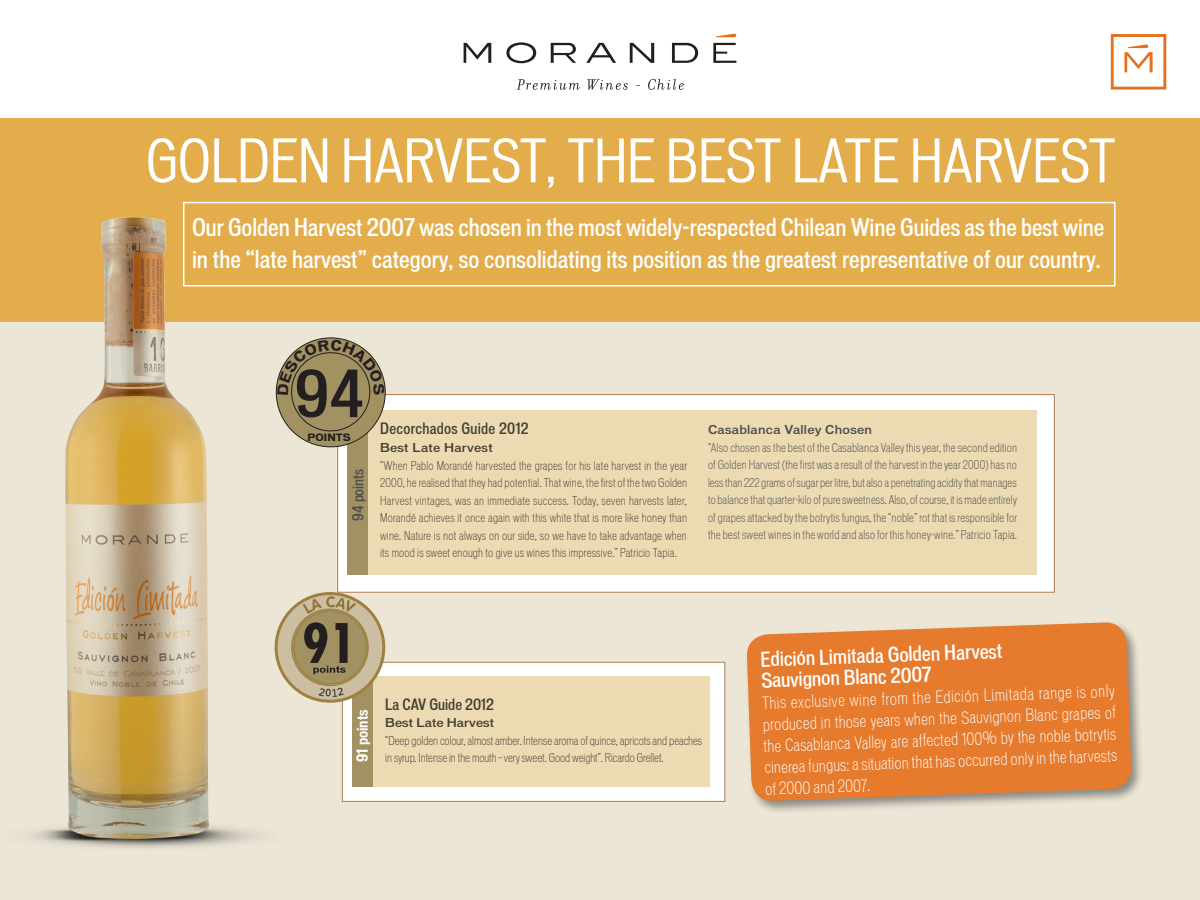
<style>
.page{position:relative;width:1200px;height:900px;background:#fff}
.page>*{position:absolute;margin:0;border:0;box-sizing:border-box;transform-origin:0 0}
.t1{font:500 condensed 61.8px "Vonnes";color:#231f20;scale:1.05 1}
.t2{font:condensed 57px "Vonnes";color:#fff}
.t3{font:500 condensed 23.25px/32.1px "Vonnes";color:#fff}
.t4{font:500 condensed 19.65px "Vonnes";color:#fff}
.t5{font:300 condensed 16.05px/21.5px "Vonnes";color:#fff;text-align:justify}
.t6{font:500 condensed 15px "Vonnes";letter-spacing:.02em;color:#4b4c4d}
.t7{font:500 condensed 15px "Vonnes";color:#4b4c4d}
.t8{font:500 condensed 14.7px "Vonnes";color:#4b4c4d}
.t9{font:700 condensed 14.7px "Vonnes";color:#fff}
.t10{font:300 condensed 11.7px/17.5px "Vonnes";color:#4b4c4d;text-align:justify}
.t11{font:500 11.7px "Vonnes";letter-spacing:.02em;color:#4b4c4d}
.t12{font:500 11.7px "Vonnes";color:#4b4c4d}
.t13{font:700 9.75px "Vonnes";color:#231f20}
</style>
<div class="page">
<div style="left:0;top:187px;width:1200px;height:713px;background:#ece6d7"></div>
<div style="left:0;top:118px;width:1200px;height:204px;background:#e3ad4b"></div>
<img style="left:30px;top:201px;width:292px;height:647px">
<div style="left:338px;top:394px;width:716px;height:198px;background:#fff;border:1px solid #b07c51"></div>
<div style="left:368px;top:411px;width:668px;height:164px;background:#ebdab2"></div>
<div style="left:348px;top:411px;width:20px;height:164px;background:#a29161"></div>
<div style="left:744px;top:620px;width:401px;height:194px;background:#231f20;opacity:.47"></div>
<svg style="left:746px;top:622px;width:386px;height:179px;background:#e3813a"></svg>
<svg style="left:517px;top:79px;width:63px;height:11px"></svg>
<svg style="left:587px;top:79px;width:41px;height:11px"></svg>
<svg style="left:648px;top:79px;width:36px;height:11px"></svg>
<svg style="left:464px;top:43px;width:27px;height:20px"></svg>
<svg style="left:506px;top:42px;width:30px;height:21px"></svg>
<svg style="left:551px;top:43px;width:25px;height:20px"></svg>
<svg style="left:586px;top:43px;width:30px;height:20px"></svg>
<svg style="left:630px;top:43px;width:24px;height:20px"></svg>
<svg style="left:672px;top:43px;width:26px;height:20px"></svg>
<svg style="left:713px;top:43px;width:23px;height:20px"></svg>
<svg style="left:716px;top:34px;width:20px;height:3px"></svg>
<svg style="left:1111px;top:34px;width:55px;height:56px"></svg>
<div style="left:342px;top:662px;width:383px;height:140px;background:#fff;border:1px solid #b07c51"></div>
<div style="left:352px;top:676px;width:21px;height:111px;background:#a29161"></div>
<div style="left:373px;top:676px;width:336px;height:111px;background:#ebdab2"></div>
<div style="left:183px;top:202px;width:933px;height:84px;border:2px solid #fff"></div>
<div style="left:276px;top:338px;width:109px;height:109px;background:#a29161;border-radius:50%"></div>
<svg style="left:273px;top:592px;width:113px;height:111px"></svg>
<svg style="left:277px;top:339px;width:108px;height:56px"></svg>
<p class="t2" style="left:146px;top:129px;width:971px">GOLDEN HARVEST, THE BEST LATE HARVEST</p>
<p class="t3" style="left:192px;top:211px;width:914px">Our Golden Harvest 2007 was chosen in the most widely-respected Chilean Wine Guides as the best wine in the “late harvest” category, so consolidating its position as the greatest representative of our country.</p>
<h1 class="t1" style="left:295px;top:358px;width:68px">94</h1>
<p class="t13" style="left:308px;top:431px;width:45px">POINTS</p>
<p class="t8" style="left:349px;top:521px;width:54px;rotate:-90deg">94 points</p>
<p class="t6" style="left:380px;top:420px;width:150px">Decorchados Guide 2012</p>
<p class="t11" style="left:380px;top:441px;width:114px">Best Late Harvest</p>
<p class="t10" style="left:380px;top:457px;width:309px">“When Pablo Morandé harvested the grapes for his late harvest in the year 2000, he realised that they had potential. That wine, the first of the two Golden Harvest vintages, was an immediate success. Today, seven harvests later, Morandé achieves it once again with this white that is more like honey than wine. Nature is not always on our side, so we have to take advantage when its mood is sweet enough to give us wines this impressive.” Patricio Tapia.</p>
<p class="t11" style="left:708px;top:423px;width:166px">Casablanca Valley Chosen</p>
<p class="t10" style="left:708px;top:438px;width:311px">“Also chosen as the best of the Casablanca Valley this year, the second edition of Golden Harvest (the first was a result of the harvest in the year 2000) has no less than 222 grams of sugar per litre, but also a penetrating acidity that manages to balance that quarter-kilo of pure sweetness. Also, of course, it is made entirely of grapes attacked by the botrytis fungus, the “noble” rot that is responsible for the best sweet wines in the world and also for this honey-wine.” Patricio Tapia.</p>
<p class="t9" style="left:354px;top:762px;width:54px;rotate:-90deg">91 points</p>
<p class="t7" style="left:385px;top:695px;width:110px">La CAV Guide 2012</p>
<p class="t12" style="left:385px;top:716px;width:110px">Best Late Harvest</p>
<p class="t10" style="left:385px;top:732px;width:319px">“Deep golden colour, almost amber. Intense aroma of quince, apricots and peaches in syrup. Intense in the mouth – very sweet. Good weight”. Ricardo Grellet.</p>
<p class="t4" style="left:760px;top:648px;width:243px;rotate:-2deg">Edición Limitada Golden Harvest</p>
<p class="t4" style="left:761px;top:669px;width:172px;rotate:-2deg">Sauvignon Blanc 2007</p>
<p class="t5" style="left:762px;top:692px;width:354px;rotate:-2deg">This exclusive wine from the Edición Limitada range is only produced in those years when the Sauvignon Blanc grapes of the Casablanca Valley are affected 100% by the noble botrytis cinerea fungus: a situation that has occurred only in the harvests of 2000 and 2007.</p>
</div>
